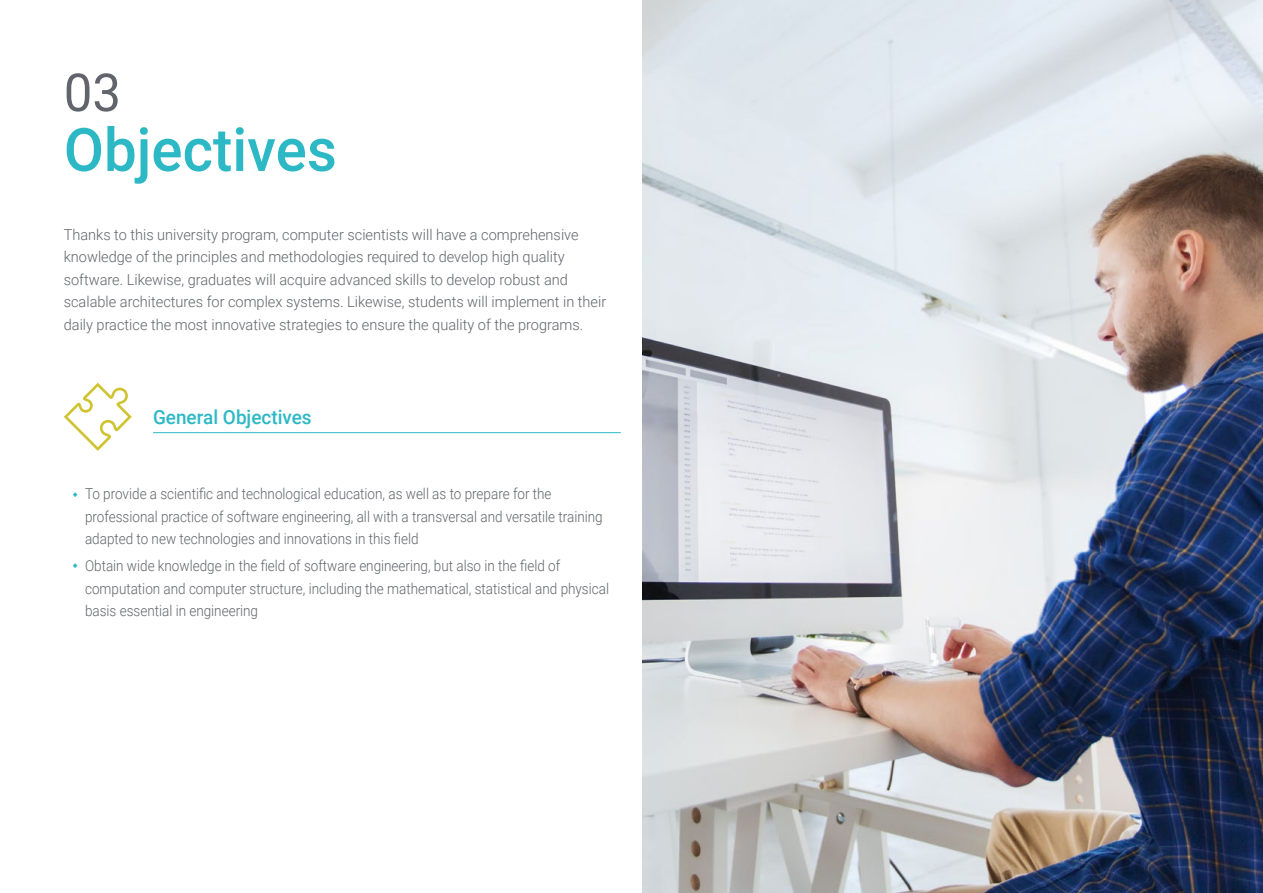
<style>
.page{position:relative;width:1263px;height:893px;background:#fff}
.page>*{position:absolute;margin:0;border:0;box-sizing:border-box;transform-origin:0 0}
.t1{font:500 60px "Roboto";color:#2db8c5}
.t2{font:52.5px "Roboto";color:#61646a}
.t3{font:500 19.5px "Roboto";color:#2db8c5}
.t4{font:300 15px/22.5px "Roboto";color:#61646a;scale:.9 1}
.t5{font:300 15px/22.5px "Roboto";color:#61646a}
</style>
<div class="page">
<img style="left:642px;top:0;width:621px;height:893px">
<hr style="left:153px;top:432px;width:468px;height:1px;background:#2db8c5">
<svg style="left:64px;top:383px;width:68px;height:68px"></svg>
<h2 class="t2" style="left:64px;top:56px;width:59px">03</h2>
<h1 class="t1" style="left:64px;top:108px;width:275px">Objectives</h1>
<p class="t5" style="left:64px;top:222px;width:544px">Thanks to this university program, computer scientists will have a comprehensive knowledge of the principles and methodologies required to develop high quality software. Likewise, graduates will acquire advanced skills to develop robust and scalable architectures for complex systems. Likewise, students will implement in their daily practice the most innovative strategies to ensure the quality of the programs.</p>
<h3 class="t3" style="left:153px;top:404px;width:160px">General Objectives</h3>
<p class="t4" style="left:85px;top:482px;width:577px">To provide a scientific and technological education, as well as to prepare for the professional practice of software engineering, all with a transversal and versatile training adapted to new technologies and innovations in this field</p>
<p class="t4" style="left:85px;top:554px;width:584px">Obtain wide knowledge in the field of software engineering, but also in the field of computation and computer structure, including the mathematical, statistical and physical basis essential in engineering</p>
</div>
